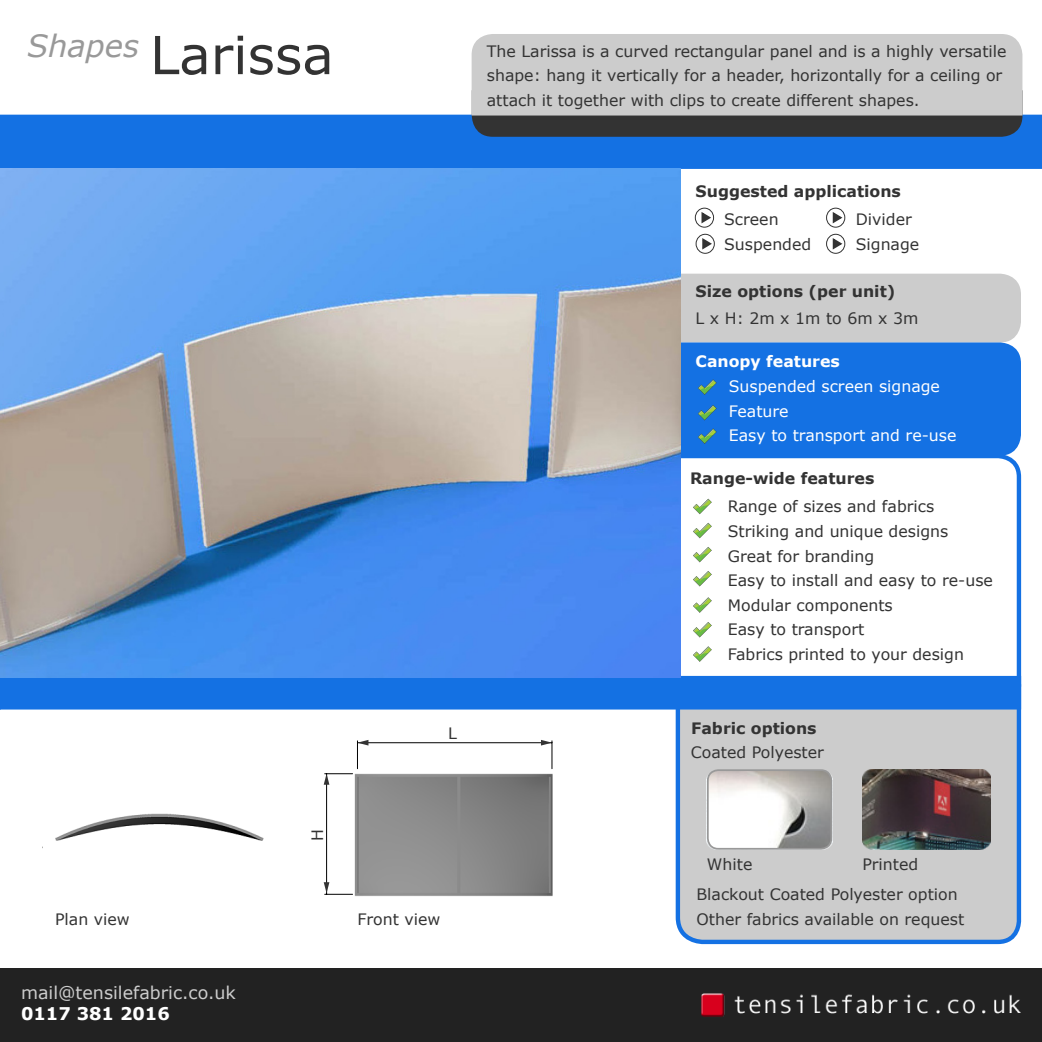
<style>
.page{position:relative;width:1042px;height:1042px;background:#fff}
.page>*{position:absolute;margin:0;border:0;box-sizing:border-box;transform-origin:0 0}
.t1{font:52.5px "Verdana";color:#333}
.t2{font:17.5px "Verdana";color:#ccc}
.t3{font:700 17.5px "Verdana";color:#fff}
.t4{font:15.75px/24.5px "Verdana";color:#333}
.t5{font:700 15.75px "Verdana";color:#333}
.t6{font:15.75px "Verdana";color:#fff}
.t7{font:700 15.75px "Verdana";color:#fff}
</style>
<div class="page">
<svg style="left:675px;top:711px;width:347px;height:234px;background:#c1c7cd"></svg>
<img style="left:862px;top:769px;width:128px;height:80px">
<img style="left:708px;top:770px;width:123px;height:79px">
<div style="left:707px;top:769px;width:125px;height:80px;border:2px solid #999;border-radius:11px"></div>
<div style="left:0;top:115px;width:1042px;height:54px;background:#1471e3"></div>
<div style="left:0;top:968px;width:1042px;height:74px;background:#222"></div>
<img style="left:701px;top:993px;width:320px;height:24px">
<div style="left:0;top:676px;width:1021px;height:33px;background:#1471e3;border:2px solid #1471e3"></div>
<svg style="left:701px;top:210px;width:11px;height:15px"></svg>
<div style="left:695px;top:208px;width:19px;height:20px;border:1px solid #333;border-radius:50%"></div>
<svg style="left:673px;top:455px;width:349px;height:256px"></svg>
<svg style="left:693px;top:499px;width:19px;height:15px"></svg>
<svg style="left:693px;top:523px;width:19px;height:15px"></svg>
<svg style="left:693px;top:547px;width:19px;height:15px"></svg>
<svg style="left:693px;top:571px;width:19px;height:15px"></svg>
<svg style="left:693px;top:597px;width:19px;height:16px"></svg>
<svg style="left:693px;top:622px;width:19px;height:15px"></svg>
<svg style="left:693px;top:646px;width:19px;height:16px"></svg>
<svg style="left:0;top:116px;width:3px;height:52px"></svg>
<svg style="left:0;top:677px;width:1px;height:32px"></svg>
<img style="left:354px;top:773px;width:199px;height:124px">
<img style="left:55px;top:813px;width:209px;height:28px">
<img style="left:0;top:168px;width:680px;height:509px">
<div style="left:472px;top:116px;width:550px;height:21px;background:#333"></div>
<div style="left:471px;top:34px;width:551px;height:82px;background:#ccc"></div>
<svg style="left:680px;top:274px;width:341px;height:181px;background:#5b94d9"></svg>
<svg style="left:832px;top:210px;width:11px;height:15px"></svg>
<div style="left:826px;top:208px;width:19px;height:20px;border:1px solid #333;border-radius:50%"></div>
<svg style="left:702px;top:236px;width:10px;height:15px"></svg>
<div style="left:695px;top:234px;width:20px;height:20px;border:1px solid #333;border-radius:50%"></div>
<svg style="left:832px;top:236px;width:11px;height:15px"></svg>
<div style="left:826px;top:234px;width:19px;height:20px;border:1px solid #333;border-radius:50%"></div>
<hr style="left:357px;top:742px;width:195px;height:1px;background:#000">
<svg style="left:541px;top:740px;width:12px;height:29px"></svg>
<hr style="left:326px;top:774px;width:1px;height:120px;background:#000">
<svg style="left:324px;top:882px;width:28px;height:13px"></svg>
<svg style="left:324px;top:740px;width:44px;height:45px"></svg>
<p class="t1" style="left:27px;top:19px;width:308px"><sup>Shapes</sup> Larissa</p>
<p class="t4" style="left:487px;top:38px;width:521px">The Larissa is a curved rectangular panel and is a highly versatile shape: hang it vertically for a header, horizontally for a ceiling or attach it together with clips to create different shapes.</p>
<p class="t5" style="left:695px;top:180px;width:207px">Suggested applications</p>
<p class="t4" style="left:724px;top:207px;width:56px">Screen</p>
<p class="t4" style="left:856px;top:207px;width:58px">Divider</p>
<p class="t4" style="left:724px;top:231px;width:89px">Suspended</p>
<p class="t4" style="left:856px;top:231px;width:65px">Signage</p>
<p class="t5" style="left:695px;top:280px;width:201px">Size options (per unit)</p>
<p class="t4" style="left:695px;top:305px;width:224px">L x H: 2m x 1m to 6m x 3m</p>
<p class="t7" style="left:695px;top:350px;width:146px">Canopy features</p>
<p class="t6" style="left:729px;top:375px;width:213px">Suspended screen signage</p>
<p class="t6" style="left:729px;top:400px;width:61px">Feature</p>
<p class="t6" style="left:729px;top:424px;width:229px">Easy to transport and re-use</p>
<p class="t4" style="left:448px;top:721px;width:10px">L</p>
<p class="t4" style="left:305px;top:840px;width:13px;rotate:-90deg">H</p>
<p class="t4" style="left:55px;top:907px;width:76px">Plan view</p>
<p class="t4" style="left:357px;top:907px;width:84px">Front view</p>
<p class="t2" style="left:21px;top:980px;width:216px">mail@tensilefabric.co.uk</p>
<p class="t3" style="left:21px;top:1001px;width:150px">0117 381 2016</p>
<p class="t5" style="left:690px;top:467px;width:186px">Range-wide features</p>
<p class="t4" style="left:728px;top:494px;width:266px">Range of sizes and fabrics<br>Striking and unique designs<br>Great for branding<br>Easy to install and easy to re-use<br>Modular components<br>Easy to transport<br>Fabrics printed to your design</p>
<p class="t5" style="left:691px;top:717px;width:127px">Fabric options</p>
<p class="t4" style="left:691px;top:740px;width:135px">Coated Polyester</p>
<p class="t4" style="left:707px;top:852px;width:47px">White</p>
<p class="t4" style="left:862px;top:852px;width:57px">Printed</p>
<p class="t4" style="left:696px;top:882px;width:269px">Blackout Coated Polyester option<br>Other fabrics available on request</p>
</div>
